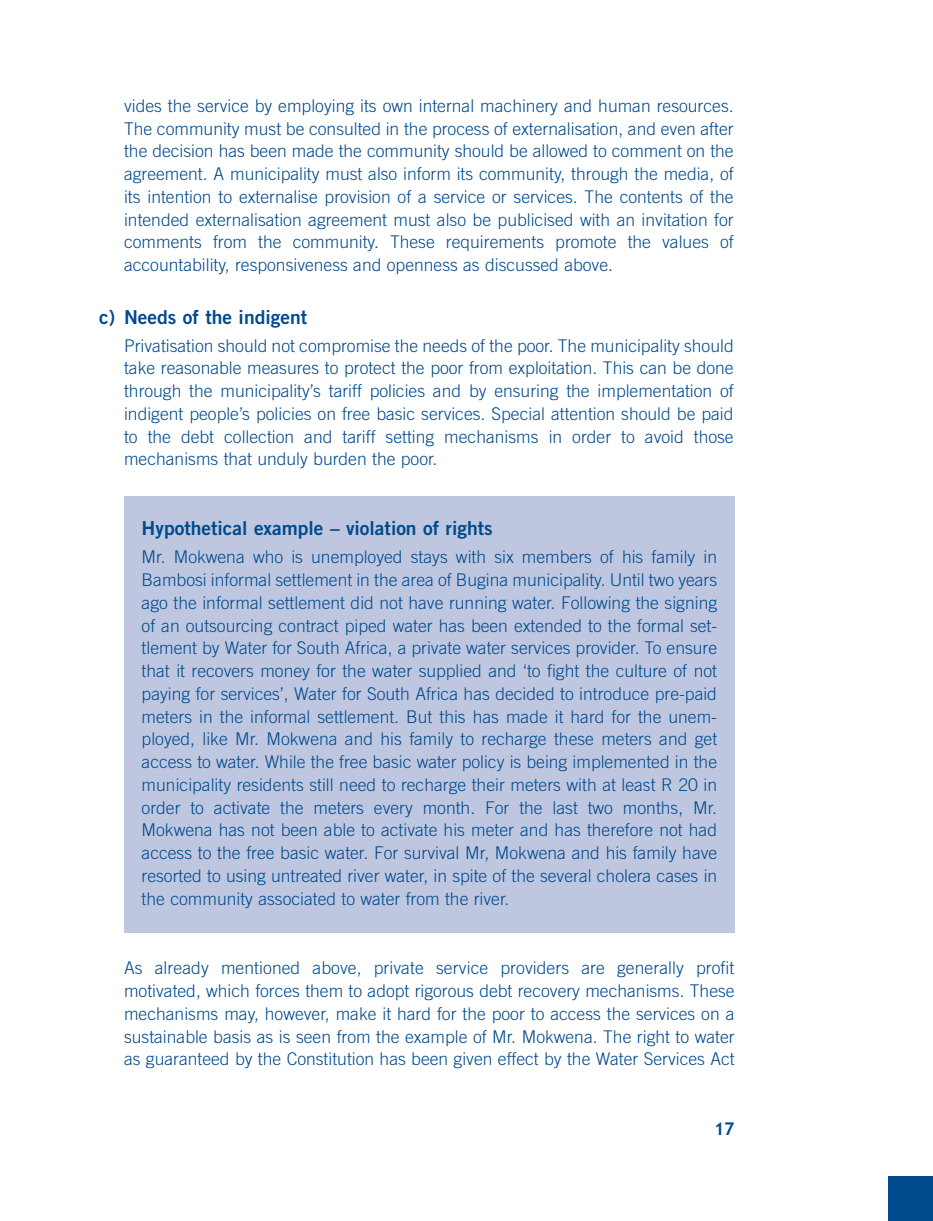
<style>
.page{position:relative;width:933px;height:1221px;background:#fff}
.page>*{position:absolute;margin:0;border:0;box-sizing:border-box;transform-origin:0 0}
.t1{font:19.25px "Trade Gothic Bold Two";color:#004a8d}
.t2{font:300 17.5px/22.8px "Trade Gothic";color:#004a8d;text-align:justify}
.t3{font:700 17.5px "Trebuchet MS";color:#004a8d}
</style>
<div class="page">
<div style="left:888px;top:1176px;width:45px;height:44px;background:#004a8d"></div>
<div style="left:124px;top:496px;width:610px;height:437px;background:#bfc7e0"></div>
<p class="t2" style="left:124px;top:96px;width:611px">vides the service by employing its own internal machinery and human resources.<br>The community must be consulted in the process of externalisation, and even after the decision has been made the community should be allowed to comment on the agreement. A municipality must also inform its community, through the media, of its intention to externalise provision of a service or services. The contents of the intended externalisation agreement must also be publicised with an invitation for comments from the community. These requirements promote the values of accountability, responsiveness and openness as discussed above.</p>
<p class="t1" style="left:99px;top:310px;width:209px">c) Needs of the indigent</p>
<p class="t2" style="left:124px;top:335px;width:611px">Privatisation should not compromise the needs of the poor. The municipality should take reasonable measures to protect the poor from exploitation. This can be done through the municipality’s tariff policies and by ensuring the implementation of indigent people’s policies on free basic services. Special attention should be paid to the debt collection and tariff setting mechanisms in order to avoid those mechanisms that unduly burden the poor.</p>
<p class="t1" style="left:142px;top:521px;width:352px">Hypothetical example – violation of rights</p>
<p class="t2" style="left:142px;top:547px;width:577px">Mr. Mokwena who is unemployed stays with six members of his family in Bambosi informal settlement in the area of Bugina municipality. Until two years ago the informal settlement did not have running water. Following the signing of an outsourcing contract piped water has been extended to the formal set&shy;tlement by Water for South Africa, a private water services provider. To ensure that it recovers money for the water supplied and ‘to fight the culture of not paying for services’, Water for South Africa has decided to introduce pre-paid meters in the informal settlement. But this has made it hard for the unem&shy;ployed, like Mr. Mokwena and his family to recharge these meters and get access to water. While the free basic water policy is being implemented in the municipality residents still need to recharge their meters with at least R 20 in order to activate the meters every month. For the last two months, Mr.<br>Mokwena has not been able to activate his meter and has therefore not had access to the free basic water. For survival Mr, Mokwena and his family have resorted to using untreated river water, in spite of the several cholera cases in the community associated to water from the river.</p>
<p class="t2" style="left:124px;top:958px;width:612px">As already mentioned above, private service providers are generally profit motivated, which forces them to adopt rigorous debt recovery mechanisms. These mechanisms may, however, make it hard for the poor to access the services on a sustainable basis as is seen from the example of Mr. Mokwena. The right to water as guaranteed by the Constitution has been given effect by the Water Services Act</p>
<p class="t3" style="left:714px;top:1118px;width:22px">17</p>
</div>
